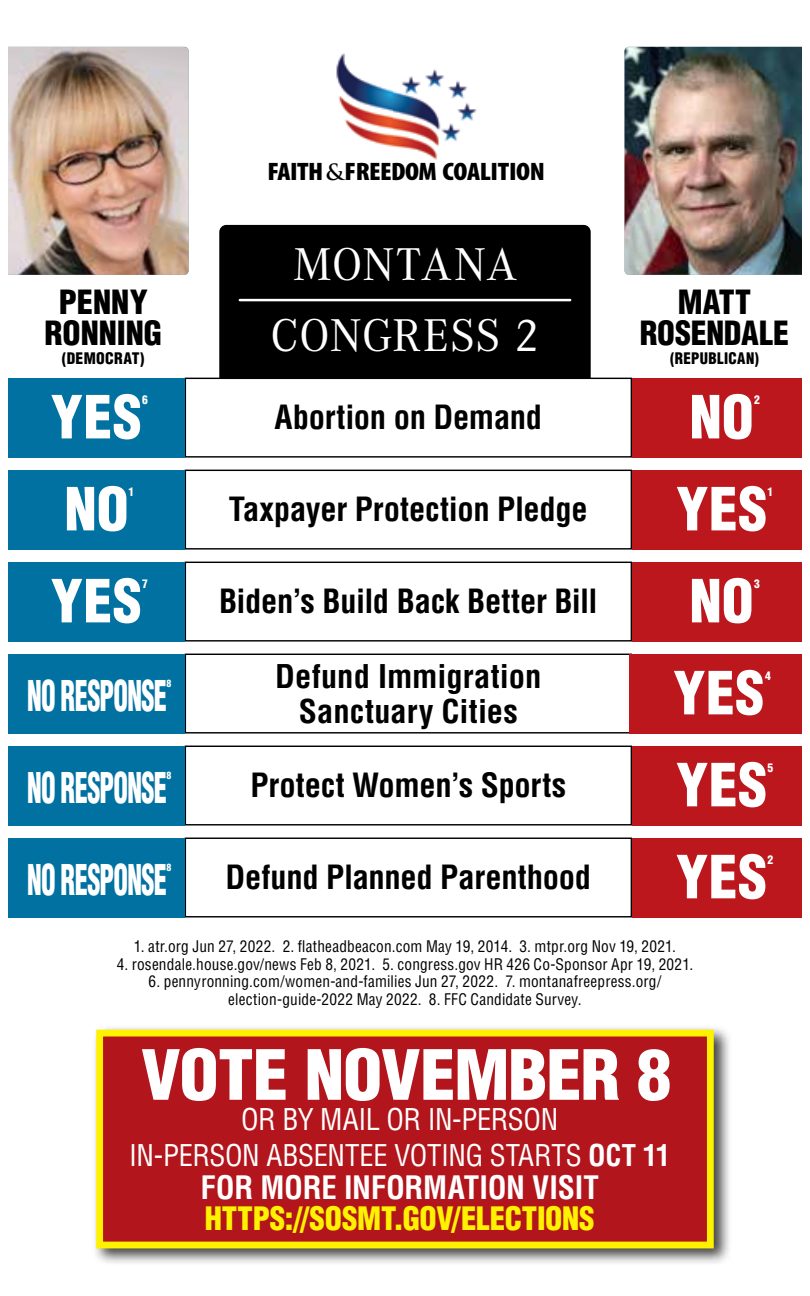
<style>
.page{position:relative;width:810px;height:1296px;background:#fff}
.page>*{position:absolute;margin:0;border:0;box-sizing:border-box;transform-origin:0 0}
.t1{font:900 condensed 67.5px "Helvetica LT Std";letter-spacing:-.015em;color:#fff;scale:1.05 1}
.t2{font:900 condensed 58.05px "Helvetica LT Std";letter-spacing:.005em;color:#fff}
.t3{font:47.7px/71.5px "Corporate A";letter-spacing:.01em;color:#fff;text-align:center}
.t4{font:900 condensed 41.4px "Helvetica LT Std";letter-spacing:-.03em;color:#fff;scale:.64 1}
.t5{font:700 condensed 32.62px "Helvetica LT Std";letter-spacing:-.01em;color:#000}
.t6{font:900 condensed 32.62px/31.1px "Helvetica LT Std";color:#000;text-align:center}
.t7{font:700 condensed 31.95px/35.1px "Helvetica LT Std";color:#000;text-align:center}
.t8{font:900 condensed 31.5px "Helvetica LT Std";letter-spacing:-.005em;color:#fff200}
.t9{font:700 condensed 31.5px "Helvetica LT Std";letter-spacing:-.01em;color:#fff}
.t10{font:condensed 29.25px/35.8px "Helvetica LT Std";letter-spacing:-.01em;color:#fff;text-align:center}
.t11{font:900 condensed 25.43px "Myriad Pro";letter-spacing:-.02em;color:#000;scale:1.11 1}
.t12{font:condensed 15.53px/17.6px "Helvetica LT Std";letter-spacing:.015em;color:#000;text-align:center}
.t13{font:900 condensed 15.53px "Helvetica LT Std";letter-spacing:.02em;color:#000;scale:.96 1}
.t14{font:900 condensed 15.53px "Helvetica LT Std";letter-spacing:.02em;color:#000}
.t15{font:900 condensed 11.7px "Helvetica LT Std";color:#fff}
.t16{font:900 condensed 9.9px "Helvetica LT Std";color:#fff}
.s1{font-family:"Trajan Pro";font-weight:700;font-stretch:normal;font-size:21.82px}
.s2{font-weight:700}
</style>
<div class="page">
<img style="left:336px;top:53px;width:141px;height:106px">
<div style="left:219px;top:225px;width:372px;height:153px;background:#000"></div>
<img style="left:8px;top:47px;width:181px;height:228px">
<img style="left:625px;top:47px;width:177px;height:228px">
<div style="left:185px;top:470px;width:447px;height:80px;border:1px solid #000"></div>
<div style="left:0;top:470px;width:185px;height:80px;background:#0071a0"></div>
<div style="left:632px;top:470px;width:178px;height:80px;background:#bb171d"></div>
<div style="left:185px;top:378px;width:447px;height:80px;border:1px solid #000"></div>
<div style="left:0;top:378px;width:185px;height:80px;background:#0071a0"></div>
<div style="left:632px;top:378px;width:178px;height:80px;background:#bb171d"></div>
<div style="left:185px;top:746px;width:447px;height:80px;border:1px solid #000"></div>
<div style="left:0;top:746px;width:185px;height:80px;background:#0071a0"></div>
<div style="left:632px;top:746px;width:178px;height:80px;background:#bb171d"></div>
<div style="left:185px;top:562px;width:447px;height:80px;border:1px solid #000"></div>
<div style="left:0;top:562px;width:185px;height:80px;background:#0071a0"></div>
<div style="left:632px;top:562px;width:178px;height:80px;background:#bb171d"></div>
<div style="left:185px;top:838px;width:447px;height:79px;border:1px solid #000"></div>
<div style="left:0;top:838px;width:185px;height:79px;background:#0071a0"></div>
<div style="left:632px;top:838px;width:178px;height:79px;background:#bb171d"></div>
<div style="left:185px;top:654px;width:447px;height:80px;border:1px solid #000"></div>
<div style="left:0;top:654px;width:185px;height:80px;background:#0071a0"></div>
<div style="left:630px;top:654px;width:180px;height:80px;background:#bb171d"></div>
<hr style="left:240px;top:299px;width:330px;height:2px;background:#fff">
<div style="left:91px;top:1025px;width:641px;height:241px;background:#000;opacity:.75"></div>
<div style="left:96px;top:1030px;width:618px;height:218px;background:#b2151b;border:7px solid #fff200"></div>
<div style="left:0;top:0;width:8px;height:1296px;background:#fff"></div>
<div style="left:803px;top:0;width:7px;height:1296px;background:#fff"></div>
<h3 class="t6" style="left:45px;top:286px;width:119px">PENNY<br>RONNING</h3>
<p class="t14" style="left:62px;top:349px;width:84px">(DEMOCRAT)</p>
<h3 class="t11" style="left:267px;top:155px;width:252px">FAITH<span class="s1">&amp;</span>FREEDOM COALITION</h3>
<h3 class="t3" style="left:271px;top:229px;width:270px">MONTANA<br>CONGRESS 2</h3>
<h3 class="t6" style="left:640px;top:286px;width:151px">MATT<br>ROSENDALE</h3>
<p class="t13" style="left:670px;top:349px;width:94px">(REPUBLICAN)</p>
<h2 class="t2" style="left:51px;top:380px;width:93px">YES</h2>
<h3 class="t5" style="left:275px;top:397px;width:269px">Abortion on Demand</h3>
<p class="t15" style="left:142px;top:392px;width:7px">6</p>
<h2 class="t2" style="left:690px;top:380px;width:66px">NO</h2>
<p class="t15" style="left:754px;top:392px;width:7px">2</p>
<h2 class="t2" style="left:64px;top:472px;width:66px">NO</h2>
<h3 class="t5" style="left:229px;top:489px;width:360px">Taxpayer Protection Pledge</h3>
<p class="t15" style="left:129px;top:484px;width:7px">1</p>
<h2 class="t2" style="left:676px;top:472px;width:93px">YES</h2>
<p class="t15" style="left:767px;top:484px;width:7px">1</p>
<h2 class="t2" style="left:51px;top:564px;width:93px">YES</h2>
<h3 class="t5" style="left:219px;top:581px;width:380px">Biden’s Build Back Better Bill</h3>
<p class="t15" style="left:142px;top:576px;width:7px">7</p>
<h2 class="t2" style="left:689px;top:564px;width:66px">NO</h2>
<p class="t15" style="left:754px;top:576px;width:7px">3</p>
<h3 class="t7" style="left:275px;top:658px;width:268px">Defund Immigration<br>Sanctuary Cities</h3>
<h3 class="t4" style="left:27px;top:670px;width:220px">NO RESPONSE</h3>
<p class="t16" style="left:167px;top:677px;width:6px">8</p>
<h2 class="t2" style="left:673px;top:656px;width:93px">YES</h2>
<p class="t15" style="left:765px;top:668px;width:7px">4</p>
<p class="t16" style="left:167px;top:769px;width:6px">8</p>
<h2 class="t2" style="left:676px;top:748px;width:93px">YES</h2>
<p class="t15" style="left:768px;top:760px;width:7px">5</p>
<h3 class="t4" style="left:27px;top:762px;width:220px">NO RESPONSE</h3>
<h3 class="t5" style="left:250px;top:765px;width:317px">Protect Women’s Sports</h3>
<p class="t16" style="left:167px;top:861px;width:6px">8</p>
<h2 class="t2" style="left:676px;top:840px;width:93px">YES</h2>
<p class="t15" style="left:768px;top:852px;width:7px">2</p>
<h3 class="t4" style="left:27px;top:854px;width:220px">NO RESPONSE</h3>
<h3 class="t5" style="left:226px;top:857px;width:367px">Defund Planned Parenthood</h3>
<p class="t12" style="left:134px;top:938px;width:544px">1. atr.org Jun 27, 2022. 2. flatheadbeacon.com May 19, 2014. 3. mtpr.org Nov 19, 2021.</p>
<p class="t12" style="left:117px;top:955px;width:578px">4. rosendale.house.gov/news Feb 8, 2021. 5. congress.gov HR 426 Co-Sponsor Apr 19, 2021.</p>
<p class="t12" style="left:149px;top:973px;width:514px">6. pennyronning.com/women-and-families Jun 27, 2022. 7. montanafreepress.org/ election-guide-2022 May 2022. 8. FFC Candidate Survey.</p>
<h1 class="t1" style="left:141px;top:1032px;width:507px">VOTE NOVEMBER 8</h1>
<h3 class="t10" style="left:129px;top:1101px;width:542px">OR BY MAIL OR IN-PERSON<br>IN-PERSON ABSENTEE VOTING STARTS <span class="s2">OCT 11</span></h3>
<h3 class="t9" style="left:201px;top:1168px;width:400px">FOR MORE INFORMATION VISIT</h3>
<h3 class="t8" style="left:205px;top:1199px;width:391px">HTTPS://SOSMT.GOV/ELECTIONS</h3>
</div>
